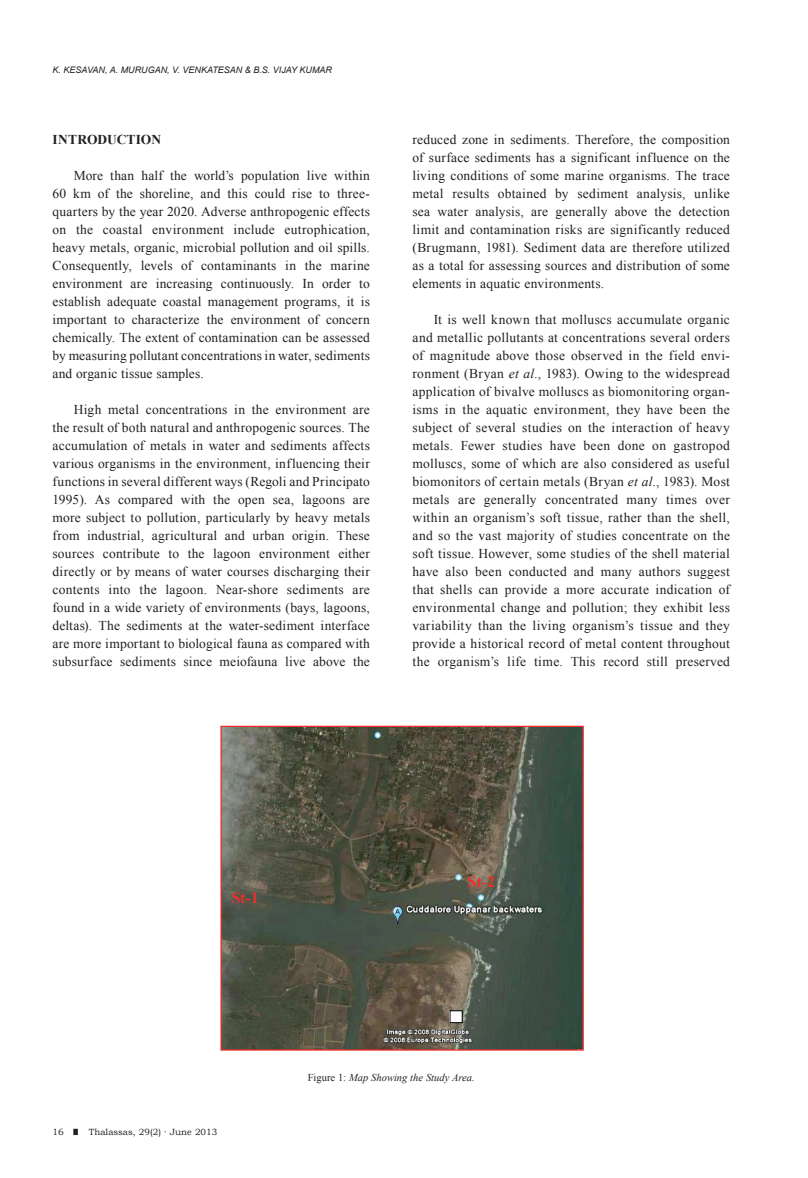
<style>
.page{position:relative;width:808px;height:1178px;background:#fff}
.page>*{position:absolute;margin:0;border:0;box-sizing:border-box;transform-origin:0 0}
.t1{font:700 16.05px "Times New Roman";color:#ee2f2c}
.t2{font:13.5px/18px "Times New Roman";letter-spacing:.015em;color:#231f20;text-align:justify}
.t3{font:700 13.5px "Times New Roman";color:#231f20}
.t4{font:italic 10.5px "Times New Roman";color:#231f20}
.t5{font:italic 9px "Arial";color:#231f20}
.t6{font:9px "Bookman Old Style";color:#231f20}
.s1{font-style:italic}
.s2{font-style:normal}
</style>
<div class="page">
<svg style="left:73px;top:1129px;width:5px;height:6px"></svg>
<img style="left:222px;top:728px;width:360px;height:320px">
<div style="left:220px;top:726px;width:364px;height:324px;border:1px solid #ee2f2c"></div>
<div style="left:450px;top:1010px;width:12px;height:12px;background:#fff"></div>
<div style="left:449px;top:1010px;width:14px;height:13px;border:1px solid #000001"></div>
<p class="t5" style="left:53px;top:64px;width:84px">K. KESAVAN, A. MURUGAN</p>
<p class="t5" style="left:167px;top:64px;width:29px">, V. VENKA</p>
<p class="t5" style="left:212px;top:64px;width:115px">TESAN &amp; B.S. VIJAY KUMAR</p>
<p class="t3" style="left:53px;top:130px;width:110px">INTRODUCTION</p>
<p class="t2" style="left:53px;top:166px;width:319px;text-indent:21px">More than half the world’s population live within 60 km of the shoreline, and this could rise to three&shy;quarters by the year 2020. Adverse anthropogenic effects on the coastal environment include eutrophication, heavy metals, organic, microbial pollution and oil spills.<br>Consequently, levels of contaminants in the marine environment are increasing continuously. In order to establish adequate coastal management programs, it is important to characterize the environment of concern chemically. The extent of contamination can be assessed by measuring pollutant concentrations in water, sediments and organic tissue samples.</p>
<p class="t2" style="left:53px;top:400px;width:319px;text-indent:21px">High metal concentrations in the environment are the result of both natural and anthropogenic sources. The accumulation of metals in water and sediments affects various organisms in the environment, influencing their functions in several different ways (Regoli and Principato 1995). As compared with the open sea, lagoons are more subject to pollution, particularly by heavy metals from industrial, agricultural and urban origin. These sources contribute to the lagoon environment either directly or by means of water courses discharging their contents into the lagoon. Near-shore sediments are found in a wide variety of environments (bays, lagoons, deltas). The sediments at the water-sediment interface are more important to biological fauna as compared with subsurface sediments since meiofauna live above the</p>
<p class="t2" style="left:412px;top:130px;width:319px">reduced zone in sediments. Therefore, the composition of surface sediments has a significant influence on the living conditions of some marine organisms. The trace metal results obtained by sediment analysis, unlike sea water analysis, are generally above the detection limit and contamination risks are significantly reduced (Brugmann, 1981). Sediment data are therefore utilized as a total for assessing sources and distribution of some elements in aquatic environments.</p>
<p class="t2" style="left:412px;top:310px;width:319px;text-indent:21px">It is well known that molluscs accumulate organic and metallic pollutants at concentrations several orders of magnitude above those observed in the field envi&shy;ronment (Bryan <span class="s1">et al</span>., 1983). Owing to the widespread application of bivalve molluscs as biomonitoring organ&shy;isms in the aquatic environment, they have been the subject of several studies on the interaction of heavy metals. Fewer studies have been done on gastropod molluscs, some of which are also considered as useful biomonitors of certain metals (Bryan <span class="s1">et al</span>., 1983). Most metals are generally concentrated many times over within an organism’s soft tissue, rather than the shell, and so the vast majority of studies concentrate on the soft tissue. However, some studies of the shell material have also been conducted and many authors suggest that shells can provide a more accurate indication of environmental change and pollution; they exhibit less variability than the living organism’s tissue and they provide a historical record of metal content throughout the organism’s life time. This record still preserved</p>
<p class="t1" style="left:231px;top:886px;width:29px">St-1</p>
<p class="t1" style="left:467px;top:871px;width:29px">St-2</p>
<p class="t6" style="left:53px;top:1127px;width:13px">16</p>
<p class="t6" style="left:89px;top:1127px;width:130px">Thalassas, 29(2) · June 2013</p>
<p class="t4" style="left:308px;top:1070px;width:168px"><span class="s2">Figure 1:</span> Map Showing the Study Area.</p>
</div>
